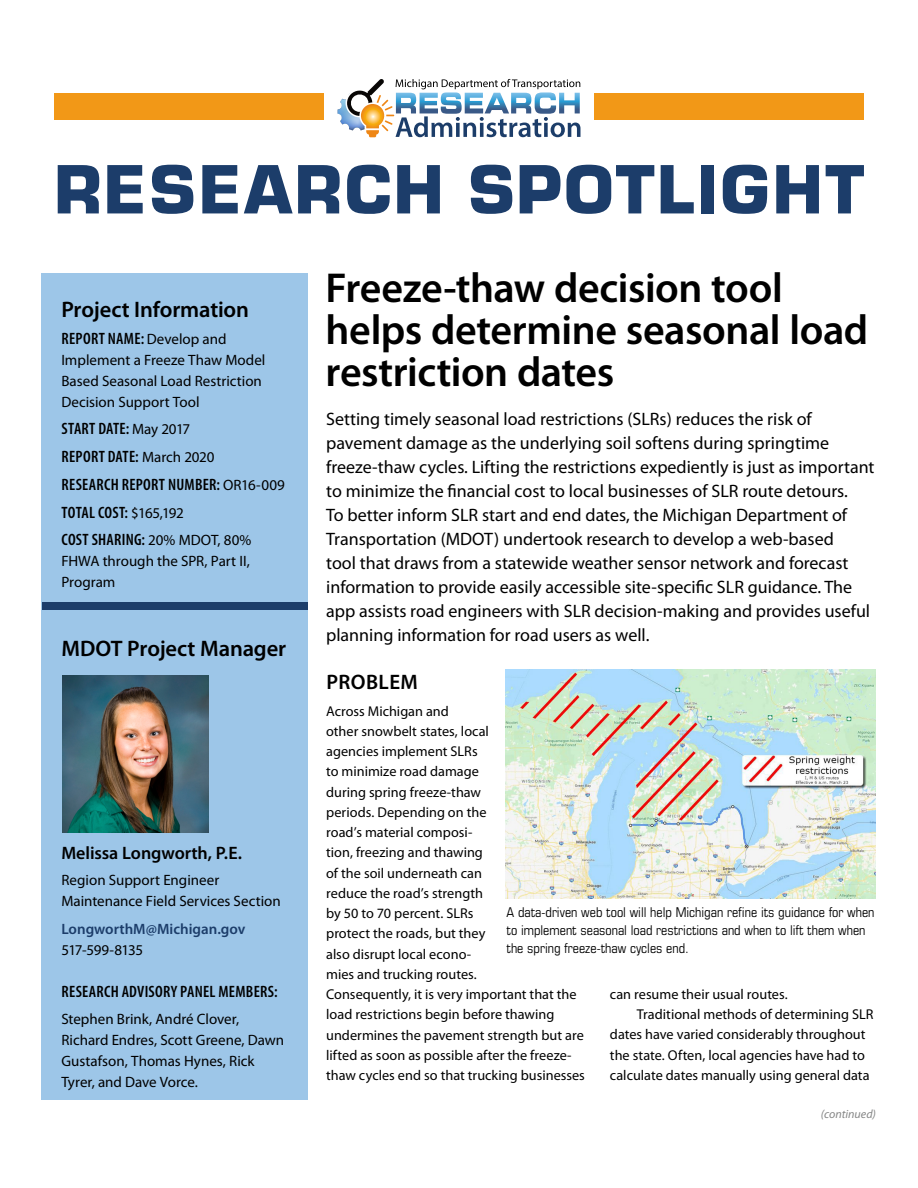
<style>
.page{position:relative;width:918px;height:1188px;background:#fff}
.page>*{position:absolute;margin:0;border:0;box-sizing:border-box;transform-origin:0 0}
.t1{font:700 64.5px "Eurostile";letter-spacing:.04em;color:#1c3d6a}
.t2{font:600 42px/42px "Myriad Pro";letter-spacing:-.01em;color:#000}
.Project_Info_Header{font:600 22.5px "Myriad Pro";letter-spacing:-.005em;color:#000}
.Subheads{font:600 21px "Myriad Pro";letter-spacing:.02em;color:#000}
.Introductory_Text{font:18px/24px "Myriad Pro";color:#000}
.Sidebar_subhead{font:600 18px "Myriad Pro";letter-spacing:-.005em;color:#000}
.sidebar_copy{font:600 condensed 16.5px "Myriad Pro";letter-spacing:.015em;color:#000}
.sidebar_H4_subhead{font:600 condensed 16.5px "Myriad Pro";letter-spacing:.015em;color:#000}
.sidebar_copy-2{font:15px/21px "Myriad Pro";color:#000}
.sidebar_copy-3{font:600 15px/21px "Myriad Pro";color:#1c3d6a}
.Body_Copy_No_Indent{font:14.25px/20.2px "Myriad Pro";color:#000}
.Body_Copy{font:14.25px/20.2px "Myriad Pro";color:#000}
.t3{font:condensed 13.5px/18px "Eurostile";color:#000}
.t4{font:italic 12px "Myriad Pro";color:#868787}
.s1{font-weight:400;font-stretch:normal;font-size:15px}
.s2{font-weight:400;color:#000}
</style>
<div class="page">
<div style="left:54px;top:93px;width:810px;height:27px;background:#f29817"></div>
<div style="left:324px;top:54px;width:270px;height:112px;background:#fff"></div>
<div style="left:41px;top:273px;width:267px;height:827px;background:#9dc6e8"></div>
<svg style="left:338px;top:78px;width:242px;height:59px"></svg>
<img style="left:505px;top:670px;width:371px;height:229px">
<div style="left:42px;top:603px;width:265px;height:7px;background:#1c3d6a"></div>
<img style="left:63px;top:675px;width:145px;height:158px">
<h1 class="t1" style="left:54px;top:150px;width:811px">RESEARCH SPOTLIGHT</h1>
<h3 class="Project_Info_Header" style="left:61px;top:295px;width:189px">Project Information</h3>
<p class="sidebar_copy" style="left:62px;top:329px;width:167px">REPORT NAME: <span class="s1">Develop and</span></p>
<p class="sidebar_copy-2" style="left:61px;top:349px;width:206px">Implement a Freeze Thaw Model<br>Based Seasonal Load Restriction<br>Decision Support Tool</p>
<p class="sidebar_copy" style="left:62px;top:420px;width:130px">START DATE: <span class="s1">May 2017</span></p>
<p class="sidebar_copy" style="left:62px;top:448px;width:154px">REPORT DATE: <span class="s1">March 2020</span></p>
<p class="sidebar_copy" style="left:62px;top:475px;width:225px">RESEARCH REPORT NUMBER: <span class="s1">OR16-009</span></p>
<p class="sidebar_copy" style="left:62px;top:503px;width:124px">TOTAL COST: <span class="s1">$165,192</span></p>
<p class="sidebar_copy" style="left:62px;top:531px;width:191px">COST SHARING: <span class="s1">20% MDOT, 80%</span></p>
<p class="sidebar_copy-2" style="left:61px;top:551px;width:190px">FHWA through the SPR, Part II,<br>Program</p>
<h3 class="Project_Info_Header" style="left:61px;top:634px;width:226px">MDOT Project Manager</h3>
<h4 class="Sidebar_subhead" style="left:61px;top:842px;width:182px">Melissa Longworth, P.E.</h4>
<p class="sidebar_copy-2" style="left:61px;top:869px;width:221px">Region Support Engineer<br>Maintenance Field Services Section</p>
<p class="sidebar_copy-3" style="left:61px;top:918px;width:186px">LongworthM@Michigan.gov<br><span class="s2">517-599-8135</span></p>
<h4 class="sidebar_H4_subhead" style="left:62px;top:982px;width:217px">RESEARCH ADVISORY PANEL MEMBERS:</h4>
<p class="sidebar_copy-2" style="left:61px;top:1008px;width:224px">Stephen Brink, André Clover,<br>Richard Endres, Scott Greene, Dawn<br>Gustafson, Thomas Hynes, Rick<br>Tyrer, and Dave Vorce.</p>
<h2 class="t2" style="left:326px;top:265px;width:544px">Freeze-thaw decision tool helps determine seasonal load restriction dates</h2>
<p class="Introductory_Text" style="left:326px;top:407px;width:550px">Setting timely seasonal load restrictions (SLRs) reduces the risk of pavement damage as the underlying soil softens during springtime freeze-thaw cycles. Lifting the restrictions expediently is just as important to minimize the financial cost to local businesses of SLR route detours.<br>To better inform SLR start and end dates, the Michigan Department of Transportation (MDOT) undertook research to develop a web-based<br>tool that draws from a statewide weather sensor network and forecast information to provide easily accessible site-specific SLR guidance. The app assists road engineers with SLR decision-making and provides useful planning information for road users as well.</p>
<h3 class="Subheads" style="left:326px;top:668px;width:93px">PROBLEM</h3>
<p class="Body_Copy_No_Indent" style="left:326px;top:700px;width:260px">Across Michigan and<br>other snowbelt states, local<br>agencies implement SLRs<br>to minimize road damage<br>during spring freeze-thaw<br>periods. Depending on the<br>road’s material composi-<br>tion, freezing and thawing<br>of the soil underneath can<br>reduce the road’s strength<br>by 50 to 70 percent. SLRs<br>protect the roads, but they<br>also disrupt local econo-<br>mies and trucking routes.<br>Consequently, it is very important that the load restrictions begin before thawing undermines the pavement strength but are lifted as soon as possible after the freeze&shy;thaw cycles end so that trucking businesses</p>
<p class="t3" style="left:507px;top:903px;width:370px">A data-driven web tool will help Michigan refine its guidance for when to implement seasonal load restrictions and when to lift them when the spring freeze-thaw cycles end.</p>
<p class="Body_Copy_No_Indent" style="left:610px;top:984px;width:179px">can resume their usual routes.</p>
<p class="Body_Copy" style="left:610px;top:1004px;width:265px;text-indent:27px">Traditional methods of determining SLR dates have varied considerably throughout the state. Often, local agencies have had to calculate dates manually using general data</p>
<p class="t4" style="left:821px;top:1107px;width:57px">(continued)</p>
</div>
